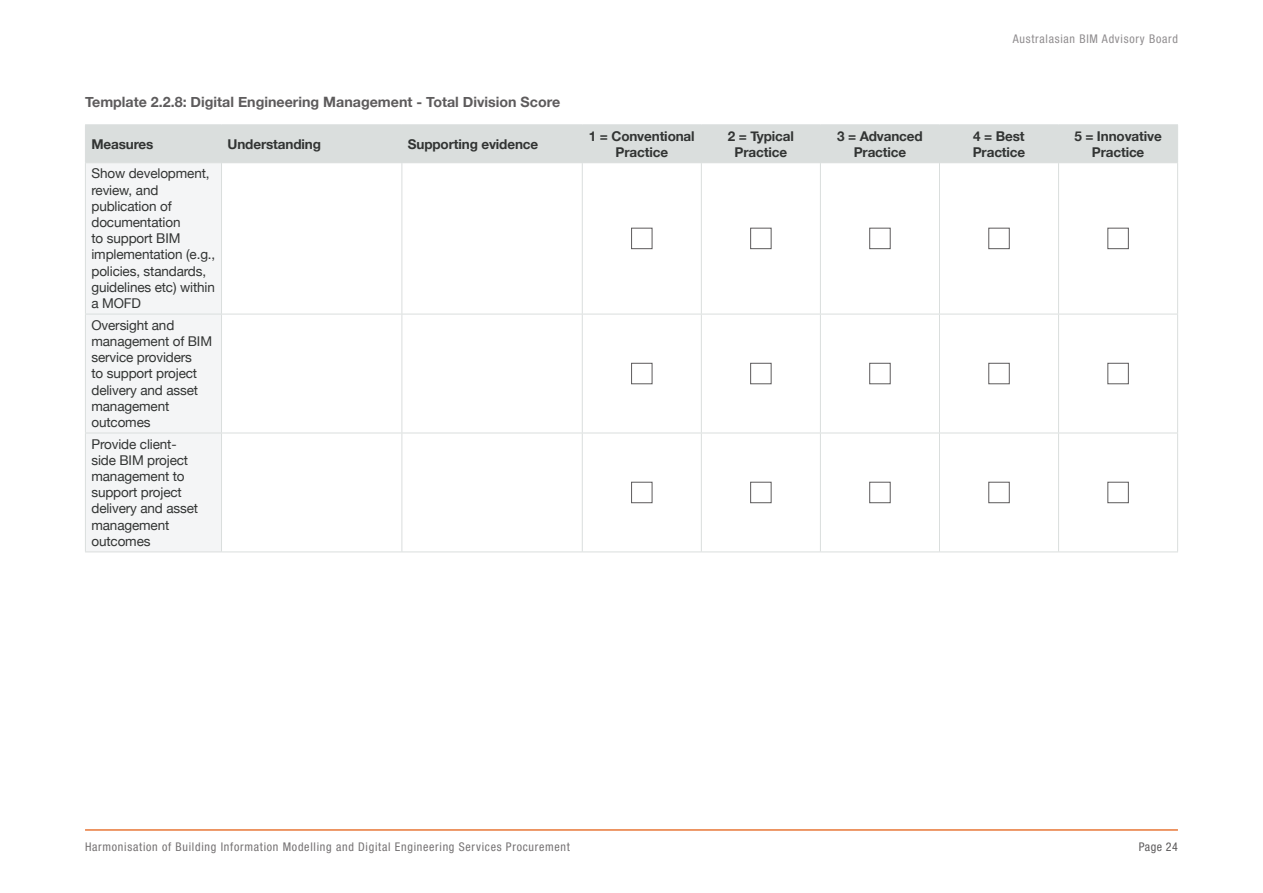
<style>
.page{position:relative;width:1263px;height:893px;background:#fff}
.page>*{position:absolute;margin:0;border:0;box-sizing:border-box;transform-origin:0 0}
.Heading_4{font:700 14.25px "Helvetica Neue";color:#5d5b5c}
.Assessment_table_body_L{font:13.5px/16.2px "Helvetica Neue";letter-spacing:-.01em;color:#323433}
.Assessment_table_header_C{font:700 13.5px/16.2px "Helvetica Neue";letter-spacing:-.01em;color:#323433;text-align:center}
.Assessment_table_header_L{font:700 13.5px "Helvetica Neue";letter-spacing:-.01em;color:#323433}
.t1{font:italic condensed 12px "Helvetica Neue 57";letter-spacing:.06em;color:#757273}
.t2{font:italic condensed 12px "Helvetica Neue 57";letter-spacing:.06em;color:#908d8f}
.t3{font:italic condensed 12px "Helvetica Neue 57";letter-spacing:.04em;color:#5d5b5c}
</style>
<div class="page">
<hr style="left:85px;top:829px;width:1093px;height:2px;background:#e87738">
<div style="left:86px;top:125px;width:1091px;height:37px;background:#dadedd"></div>
<div style="left:86px;top:163px;width:135px;height:389px;background:#f4f5f6"></div>
<hr style="left:221px;top:125px;width:1px;height:37px;background:#dadedd">
<hr style="left:401px;top:125px;width:1px;height:37px;background:#dadedd">
<hr style="left:401px;top:163px;width:1px;height:151px;background:#dadedd">
<hr style="left:582px;top:163px;width:1px;height:151px;background:#dadedd">
<hr style="left:820px;top:163px;width:1px;height:151px;background:#dadedd">
<hr style="left:939px;top:163px;width:1px;height:151px;background:#dadedd">
<hr style="left:1058px;top:163px;width:1px;height:151px;background:#dadedd">
<hr style="left:85px;top:314px;width:136px;height:1px;background:#dadedd">
<hr style="left:221px;top:314px;width:181px;height:1px;background:#dadedd">
<hr style="left:402px;top:314px;width:180px;height:1px;background:#dadedd">
<hr style="left:401px;top:314px;width:1px;height:119px;background:#dadedd">
<hr style="left:582px;top:314px;width:1px;height:119px;background:#dadedd">
<hr style="left:820px;top:314px;width:1px;height:119px;background:#dadedd">
<hr style="left:939px;top:314px;width:1px;height:119px;background:#dadedd">
<hr style="left:1058px;top:314px;width:1px;height:119px;background:#dadedd">
<hr style="left:85px;top:433px;width:136px;height:1px;background:#dadedd">
<hr style="left:221px;top:433px;width:181px;height:1px;background:#dadedd">
<hr style="left:402px;top:433px;width:180px;height:1px;background:#dadedd">
<hr style="left:401px;top:433px;width:1px;height:119px;background:#dadedd">
<hr style="left:582px;top:433px;width:1px;height:119px;background:#dadedd">
<hr style="left:820px;top:433px;width:1px;height:119px;background:#dadedd">
<hr style="left:939px;top:433px;width:1px;height:119px;background:#dadedd">
<hr style="left:1058px;top:433px;width:1px;height:119px;background:#dadedd">
<hr style="left:701px;top:552px;width:119px;height:1px;background:#dadedd">
<hr style="left:820px;top:552px;width:119px;height:1px;background:#dadedd">
<hr style="left:939px;top:552px;width:119px;height:1px;background:#dadedd">
<hr style="left:1058px;top:552px;width:120px;height:1px;background:#dadedd">
<hr style="left:85px;top:124px;width:136px;height:1px;background:#dadedd">
<hr style="left:85px;top:125px;width:1px;height:37px;background:#dadedd">
<hr style="left:221px;top:124px;width:181px;height:1px;background:#dadedd">
<hr style="left:402px;top:124px;width:180px;height:1px;background:#dadedd">
<hr style="left:85px;top:162px;width:136px;height:1px;background:#dadedd">
<hr style="left:221px;top:162px;width:181px;height:1px;background:#dadedd">
<hr style="left:402px;top:162px;width:180px;height:1px;background:#dadedd">
<hr style="left:85px;top:163px;width:1px;height:151px;background:#dadedd">
<hr style="left:221px;top:163px;width:1px;height:151px;background:#dadedd">
<hr style="left:85px;top:314px;width:1px;height:119px;background:#dadedd">
<hr style="left:221px;top:314px;width:1px;height:119px;background:#dadedd">
<hr style="left:85px;top:433px;width:1px;height:119px;background:#dadedd">
<hr style="left:221px;top:433px;width:1px;height:119px;background:#dadedd">
<hr style="left:85px;top:552px;width:136px;height:1px;background:#dadedd">
<hr style="left:221px;top:552px;width:181px;height:1px;background:#dadedd">
<hr style="left:402px;top:552px;width:180px;height:1px;background:#dadedd">
<hr style="left:582px;top:124px;width:119px;height:1px;background:#dadedd">
<hr style="left:582px;top:125px;width:1px;height:37px;background:#dadedd">
<hr style="left:582px;top:162px;width:119px;height:1px;background:#dadedd">
<hr style="left:701px;top:124px;width:119px;height:1px;background:#dadedd">
<hr style="left:701px;top:125px;width:1px;height:37px;background:#dadedd">
<hr style="left:701px;top:162px;width:119px;height:1px;background:#dadedd">
<hr style="left:820px;top:124px;width:119px;height:1px;background:#dadedd">
<hr style="left:820px;top:125px;width:1px;height:37px;background:#dadedd">
<hr style="left:820px;top:162px;width:119px;height:1px;background:#dadedd">
<hr style="left:939px;top:124px;width:119px;height:1px;background:#dadedd">
<hr style="left:939px;top:125px;width:1px;height:37px;background:#dadedd">
<hr style="left:939px;top:162px;width:119px;height:1px;background:#dadedd">
<hr style="left:1058px;top:124px;width:120px;height:1px;background:#dadedd">
<hr style="left:1058px;top:125px;width:1px;height:37px;background:#dadedd">
<hr style="left:1177px;top:125px;width:1px;height:37px;background:#dadedd">
<hr style="left:701px;top:163px;width:1px;height:151px;background:#dadedd">
<hr style="left:1058px;top:162px;width:120px;height:1px;background:#dadedd">
<hr style="left:1177px;top:163px;width:1px;height:151px;background:#dadedd">
<hr style="left:582px;top:314px;width:119px;height:1px;background:#dadedd">
<hr style="left:701px;top:314px;width:119px;height:1px;background:#dadedd">
<hr style="left:701px;top:314px;width:1px;height:119px;background:#dadedd">
<hr style="left:820px;top:314px;width:119px;height:1px;background:#dadedd">
<hr style="left:939px;top:314px;width:119px;height:1px;background:#dadedd">
<hr style="left:1058px;top:314px;width:120px;height:1px;background:#dadedd">
<hr style="left:1177px;top:314px;width:1px;height:119px;background:#dadedd">
<hr style="left:582px;top:433px;width:119px;height:1px;background:#dadedd">
<hr style="left:701px;top:433px;width:119px;height:1px;background:#dadedd">
<hr style="left:701px;top:433px;width:1px;height:119px;background:#dadedd">
<hr style="left:820px;top:433px;width:119px;height:1px;background:#dadedd">
<hr style="left:939px;top:433px;width:119px;height:1px;background:#dadedd">
<hr style="left:1058px;top:433px;width:120px;height:1px;background:#dadedd">
<hr style="left:1177px;top:433px;width:1px;height:119px;background:#dadedd">
<hr style="left:582px;top:552px;width:119px;height:1px;background:#dadedd">
<div style="left:631px;top:228px;width:21px;height:21px;background:#fff;border:1px solid #5d5b5c"></div>
<div style="left:750px;top:228px;width:21px;height:21px;background:#fff;border:1px solid #5d5b5c"></div>
<div style="left:869px;top:228px;width:21px;height:21px;background:#fff;border:1px solid #5d5b5c"></div>
<div style="left:988px;top:228px;width:22px;height:21px;background:#fff;border:1px solid #5d5b5c"></div>
<div style="left:1107px;top:228px;width:22px;height:21px;background:#fff;border:1px solid #5d5b5c"></div>
<div style="left:631px;top:363px;width:21px;height:21px;background:#fff;border:1px solid #5d5b5c"></div>
<div style="left:750px;top:363px;width:21px;height:21px;background:#fff;border:1px solid #5d5b5c"></div>
<div style="left:869px;top:363px;width:21px;height:21px;background:#fff;border:1px solid #5d5b5c"></div>
<div style="left:988px;top:363px;width:22px;height:21px;background:#fff;border:1px solid #5d5b5c"></div>
<div style="left:1107px;top:363px;width:22px;height:21px;background:#fff;border:1px solid #5d5b5c"></div>
<div style="left:631px;top:482px;width:21px;height:21px;background:#fff;border:1px solid #5d5b5c"></div>
<div style="left:750px;top:482px;width:21px;height:21px;background:#fff;border:1px solid #5d5b5c"></div>
<div style="left:869px;top:482px;width:21px;height:21px;background:#fff;border:1px solid #5d5b5c"></div>
<div style="left:988px;top:482px;width:22px;height:21px;background:#fff;border:1px solid #5d5b5c"></div>
<div style="left:1107px;top:482px;width:22px;height:21px;background:#fff;border:1px solid #5d5b5c"></div>
<p class="t2" style="left:1013px;top:32px;width:167px">Australasian BIM Advisory Board</p>
<h4 class="Heading_4" style="left:85px;top:91px;width:477px">Template 2.2.8: Digital Engineering Management - Total Division Score</h4>
<p class="Assessment_table_header_L" style="left:91px;top:133px;width:64px">Measures</p>
<p class="Assessment_table_header_L" style="left:228px;top:133px;width:95px">Understanding</p>
<p class="Assessment_table_header_L" style="left:408px;top:133px;width:132px">Supporting evidence</p>
<p class="Assessment_table_header_C" style="left:589px;top:128px;width:107px">1 = Conventional<br>Practice</p>
<p class="Assessment_table_header_C" style="left:728px;top:128px;width:68px">2 = Typical<br>Practice</p>
<p class="Assessment_table_header_C" style="left:837px;top:128px;width:87px">3 = Advanced<br>Practice</p>
<p class="Assessment_table_header_C" style="left:973px;top:128px;width:54px;text-align:left">4 = Best<br>Practice</p>
<p class="Assessment_table_header_C" style="left:1074px;top:128px;width:89px">5 = Innovative<br>Practice</p>
<p class="Assessment_table_body_L" style="left:91px;top:166px;width:125px">Show development, review, and publication of documentation<br>to support BIM implementation (e.g., policies, standards, guidelines etc) within a MOFD</p>
<p class="Assessment_table_body_L" style="left:91px;top:318px;width:122px">Oversight and management of BIM service providers<br>to support project delivery and asset management outcomes</p>
<p class="Assessment_table_body_L" style="left:91px;top:437px;width:108px">Provide client&shy;side BIM project management to support project delivery and asset management outcomes</p>
<p class="t1" style="left:85px;top:840px;width:486px">Harmonisation of Building Information Modelling and Digital Engineering Services Procurement</p>
<p class="t3" style="left:1139px;top:840px;width:41px">Page 24</p>
</div>
